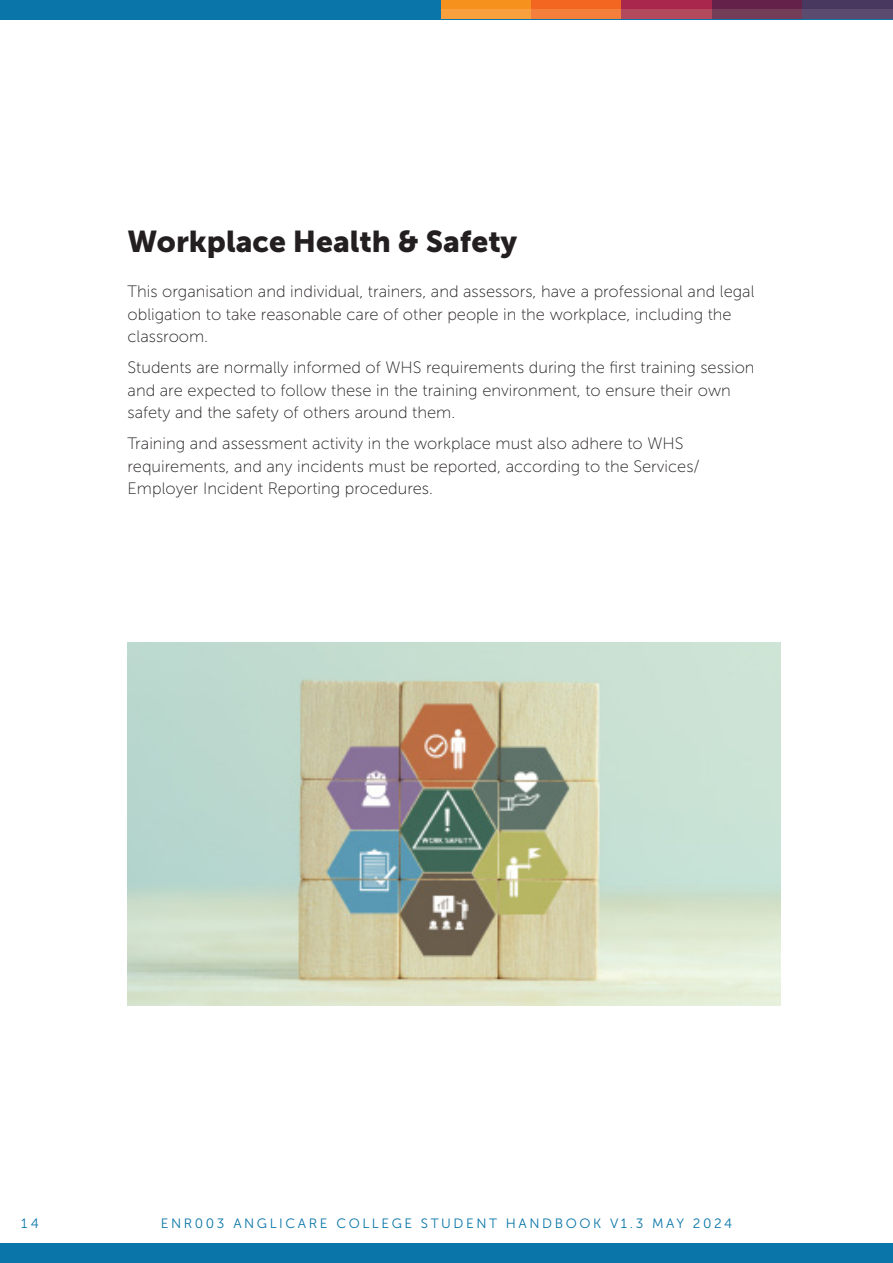
<style>
.page{position:relative;width:893px;height:1263px;background:#fff}
.page>*{position:absolute;margin:0;border:0;box-sizing:border-box;transform-origin:0 0}
.t1{font:30px "Museo Sans 900";color:#231f20}
.P1{font:16.5px/22.5px "Museo Sans 100";color:#231f20}
.t2{font:13.5px "Museo Sans 300";letter-spacing:.19em;color:#0975a8}
</style>
<div class="page">
<div style="left:0;top:1244px;width:893px;height:19px;background:#0975a8"></div>
<div style="left:0;top:0;width:893px;height:19px;background:#0975a8"></div>
<div style="left:441px;top:0;width:90px;height:10px;background:#f6911e"></div>
<div style="left:531px;top:0;width:91px;height:10px;background:#f36621"></div>
<div style="left:622px;top:0;width:90px;height:10px;background:#a9264d"></div>
<div style="left:712px;top:0;width:90px;height:10px;background:#64224a"></div>
<div style="left:802px;top:0;width:91px;height:10px;background:#48375f"></div>
<div style="left:441px;top:10px;width:90px;height:9px;background:#f8a03e"></div>
<div style="left:531px;top:10px;width:91px;height:9px;background:#f47e3b"></div>
<div style="left:622px;top:10px;width:90px;height:9px;background:#b2495d"></div>
<div style="left:712px;top:10px;width:90px;height:9px;background:#743d58"></div>
<div style="left:802px;top:10px;width:91px;height:9px;background:#5b4b6f"></div>
<img style="left:128px;top:642px;width:652px;height:363px">
<h1 class="t1" style="left:128px;top:225px;width:391px">Workplace Health &amp; Safety</h1>
<h1 class="P1" style="left:128px;top:280px;width:628px">This organisation and individual, trainers, and assessors, have a professional and legal obligation to take reasonable care of other people in the workplace, including the classroom.</h1>
<p class="P1" style="left:128px;top:356px;width:628px">Students are normally informed of WHS requirements during the first training session and are expected to follow these in the training environment, to ensure their own safety and the safety of others around them.</p>
<p class="P1" style="left:128px;top:432px;width:574px">Training and assessment activity in the workplace must also adhere to WHS requirements, and any incidents must be reported, according to the Services/<br>Employer Incident Reporting procedures.</p>
<p class="t2" style="left:21px;top:1216px;width:19px">14</p>
<p class="t2" style="left:161px;top:1216px;width:573px">ENR003 ANGLICARE COLLEGE STUDENT HANDBOOK V1.3 MAY 2024</p>
</div>
